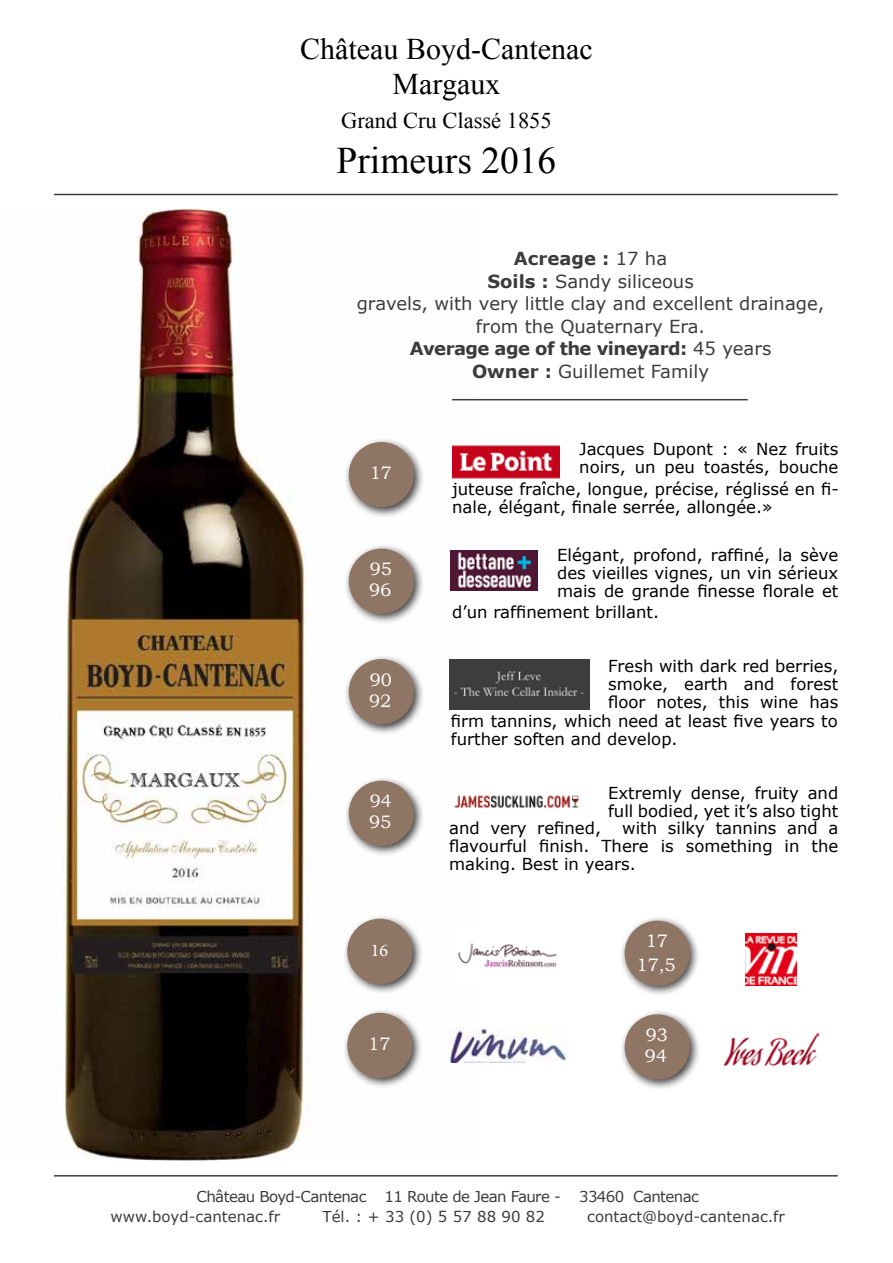
<style>
.page{position:relative;width:893px;height:1263px;background:#fff}
.page>*{position:absolute;margin:0;border:0;box-sizing:border-box;transform-origin:0 0}
.t1{font:37.5px "Times New Roman";color:#000}
.t2{font:30px/34.5px "Times New Roman";color:#000;text-align:center}
.t3{font:22.5px "Times New Roman";color:#000}
.t4{font:18px/22.5px "Verdana";color:#3c3c3b;text-align:center}
.t5{font:18px/21px "Bookman Old Style";color:#fff}
.t6{font:18px "Minion Pro";color:#fff}
.t7{font:16.5px/18px "Verdana";color:#000}
.t8{font:15px/19.5px "Verdana";letter-spacing:-.04em;color:#3c3c3b}
.t9{font:15px "Verdana";color:#3c3c3b}
.s1{font-weight:700}
</style>
<div class="page">
<img style="left:63px;top:208px;width:412px;height:952px">
<hr style="left:54px;top:1175px;width:784px;height:1px;background:#3c3c3b">
<hr style="left:452px;top:399px;width:296px;height:1px;background:#3c3c3b">
<img style="left:451px;top:925px;width:106px;height:59px">
<img style="left:451px;top:550px;width:87px;height:41px">
<img style="left:746px;top:934px;width:50px;height:52px">
<img style="left:452px;top:443px;width:108px;height:38px">
<img style="left:449px;top:788px;width:130px;height:26px">
<div style="left:620px;top:916px;width:81px;height:81px;background:#000;opacity:.75"></div>
<div style="left:625px;top:921px;width:64px;height:64px;background:#8f7664;border-radius:50%"></div>
<div style="left:625px;top:921px;width:65px;height:65px;border:2px solid #8f7664;border-radius:50%"></div>
<div style="left:344px;top:654px;width:81px;height:81px;background:#000;opacity:.75"></div>
<div style="left:349px;top:660px;width:64px;height:63px;background:#8f7664;border-radius:50%"></div>
<div style="left:349px;top:659px;width:65px;height:65px;border:2px solid #8f7664;border-radius:50%"></div>
<div style="left:344px;top:437px;width:81px;height:81px;background:#000;opacity:.75"></div>
<div style="left:349px;top:443px;width:64px;height:63px;background:#8f7664;border-radius:50%"></div>
<div style="left:349px;top:442px;width:65px;height:65px;border:2px solid #8f7664;border-radius:50%"></div>
<div style="left:342px;top:1008px;width:81px;height:81px;background:#000;opacity:.75"></div>
<div style="left:348px;top:1013px;width:64px;height:64px;background:#8f7664;border-radius:50%"></div>
<div style="left:347px;top:1013px;width:65px;height:65px;border:2px solid #8f7664;border-radius:50%"></div>
<div style="left:344px;top:544px;width:81px;height:81px;background:#000;opacity:.75"></div>
<div style="left:349px;top:549px;width:64px;height:64px;background:#8f7664;border-radius:50%"></div>
<div style="left:349px;top:549px;width:65px;height:65px;border:2px solid #8f7664;border-radius:50%"></div>
<div style="left:342px;top:914px;width:81px;height:81px;background:#000;opacity:.75"></div>
<div style="left:348px;top:919px;width:64px;height:64px;background:#8f7664;border-radius:50%"></div>
<div style="left:347px;top:919px;width:65px;height:65px;border:2px solid #8f7664;border-radius:50%"></div>
<img style="left:449px;top:1028px;width:118px;height:35px">
<div style="left:620px;top:1009px;width:81px;height:81px;background:#000;opacity:.75"></div>
<div style="left:625px;top:1015px;width:64px;height:64px;background:#8f7664;border-radius:50%"></div>
<div style="left:625px;top:1014px;width:65px;height:65px;border:2px solid #8f7664;border-radius:50%"></div>
<img style="left:723px;top:1032px;width:95px;height:34px">
<div style="left:344px;top:776px;width:81px;height:81px;background:#000;opacity:.75"></div>
<div style="left:349px;top:781px;width:64px;height:64px;background:#8f7664;border-radius:50%"></div>
<div style="left:349px;top:781px;width:65px;height:65px;border:2px solid #8f7664;border-radius:50%"></div>
<img style="left:449px;top:659px;width:141px;height:50px">
<hr style="left:54px;top:194px;width:784px;height:1px;background:#3c3c3b">
<h2 class="t2" style="left:300px;top:31px;width:294px">Château Boyd-Cantenac<br>Margaux</h2>
<h3 class="t3" style="left:341px;top:105px;width:212px">Grand Cru Classé 1855</h3>
<h1 class="t1" style="left:337px;top:135px;width:221px">Primeurs 2016</h1>
<p class="t4" style="left:357px;top:247px;width:469px"><span class="s1">Acreage :</span> 17 ha<br><span class="s1">Soils :</span> Sandy siliceous<br>gravels, with very little clay and excellent drainage, from the Quaternary Era.<br><span class="s1">Average age of the vineyard:</span> 45 years<br><span class="s1">Owner :</span> Guillemet Family</p>
<p class="t5" style="left:370px;top:462px;width:24px">17</p>
<p class="t5" style="left:369px;top:559px;width:25px">95<br>96</p>
<p class="t5" style="left:369px;top:669px;width:25px">90<br>92</p>
<p class="t5" style="left:369px;top:791px;width:25px">94<br>95</p>
<p class="t6" style="left:371px;top:938px;width:19px">16</p>
<p class="t5" style="left:368px;top:1033px;width:24px">17</p>
<p class="t7" style="left:579px;top:440px;width:261px">Jacques Dupont : « Nez fruits noirs, un peu toastés, bouche</p>
<p class="t7" style="left:452px;top:479px;width:388px">juteuse fraîche, longue, précise, réglissé en fi&shy;nale, élégant, finale serrée, allongée.»</p>
<p class="t7" style="left:557px;top:546px;width:283px;text-align:justify">Elégant, profond, raffiné, la sève des vieilles vignes, un vin sérieux mais de grande finesse florale et</p>
<p class="t7" style="left:452px;top:603px;width:208px">d’un raffinement brillant.</p>
<p class="t7" style="left:608px;top:656px;width:232px">Fresh with dark red berries,</p>
<p class="t7" style="left:608px;top:674px;width:232px">smoke, earth and forest</p>
<p class="t7" style="left:608px;top:692px;width:232px">floor notes, this wine has</p>
<p class="t7" style="left:451px;top:712px;width:388px">firm tannins, which need at least five years to</p>
<p class="t7" style="left:451px;top:730px;width:228px">further soften and develop.</p>
<p class="t7" style="left:608px;top:784px;width:232px">Extremly dense, fruity and full bodied, yet it’s also tight</p>
<p class="t7" style="left:449px;top:819px;width:153px">and very refined,</p>
<p class="t7" style="left:449px;top:819px;width:391px;text-align:justify;text-indent:173px">with silky tannins and a flavourful finish. There is something in the making. Best in years.</p>
<p class="t5" style="left:636px;top:929px;width:41px;line-height:24px;text-align:center">17<br>17,5</p>
<p class="t5" style="left:645px;top:1024px;width:25px">93<br>94</p>
<p class="t8" style="left:110px;top:1187px;width:590px;text-indent:86px">Château Boyd-Cantenac 11 Route de Jean Faure - 33460 Cantenac www.boyd-cantenac.fr</p>
<p class="t9" style="left:322px;top:1206px;width:224px">Tél. : + 33 (0) 5 57 88 90 82</p>
<p class="t9" style="left:587px;top:1206px;width:199px">contact@boyd-cantenac.fr</p>
</div>
